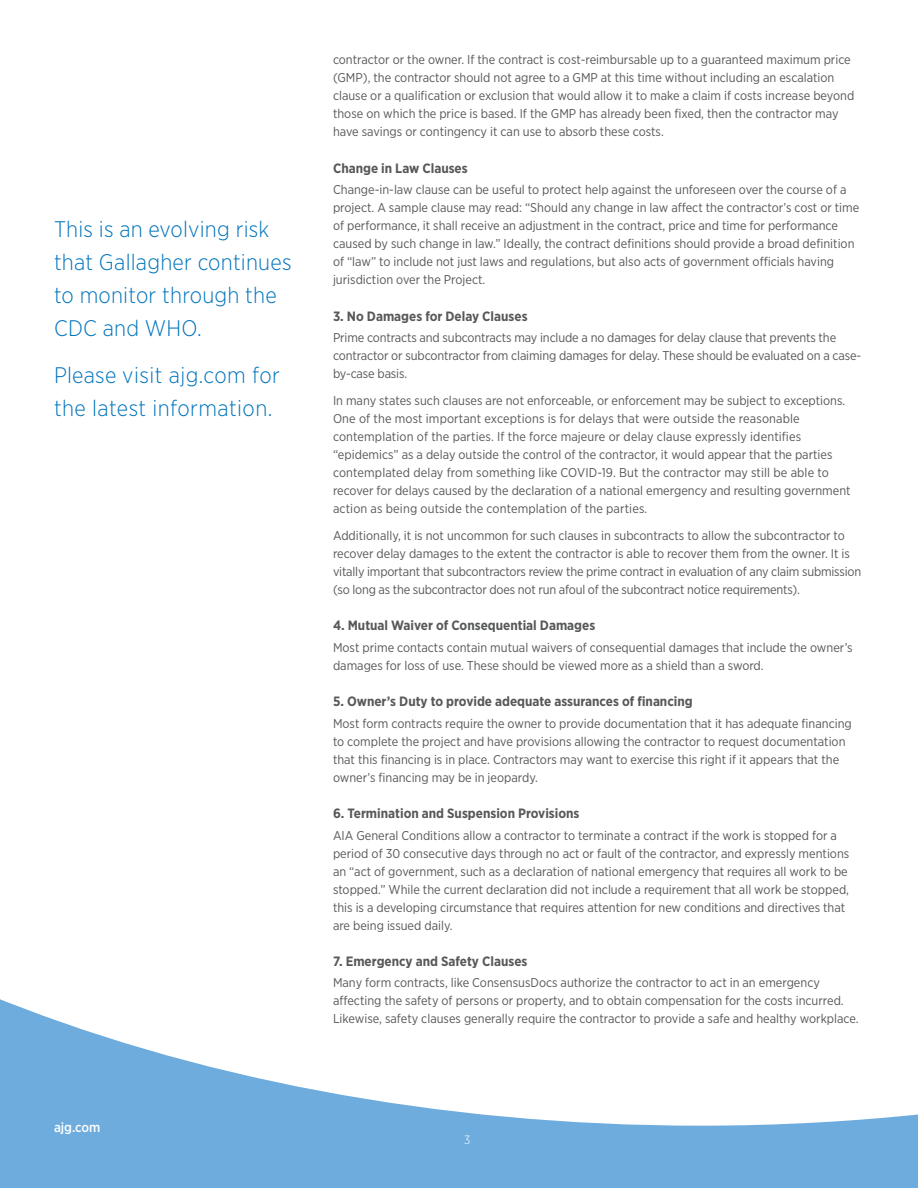
<style>
.page{position:relative;width:918px;height:1188px;background:#fff}
.page>*{position:absolute;margin:0;border:0;box-sizing:border-box;transform-origin:0 0}
.t1{font:300 22.5px/33px "Gotham Narrow";letter-spacing:.01em;color:#0174bc}
.t2{font:700 13.5px "Gotham Narrow";color:#57585a}
.t3{font:500 13.5px "Gotham Narrow";color:#fff}
.t4{font:12.75px/18px "Gotham Narrow";color:#57585a}
.t5{font:300 12px "Gotham Narrow";color:#fff}
</style>
<div class="page">
<svg style="left:0;top:999px;width:918px;height:189px"></svg>
<h1 class="t1" style="left:54px;top:213px;width:239px">This is an evolving risk that Gallagher continues to monitor through the<br>CDC and WHO.</h1>
<h1 class="t1" style="left:54px;top:358px;width:227px">Please visit ajg.com for the latest information.</h1>
<p class="t3" style="left:54px;top:1119px;width:48px">ajg.com</p>
<p class="t4" style="left:333px;top:50px;width:523px">contractor or the owner. If the contract is cost-reimbursable up to a guaranteed maximum price (GMP), the contractor should not agree to a GMP at this time without including an escalation clause or a qualification or exclusion that would allow it to make a claim if costs increase beyond those on which the price is based. If the GMP has already been fixed, then the contractor may have savings or contingency it can use to absorb these costs.</p>
<p class="t2" style="left:333px;top:159px;width:136px">Change in Law Clauses</p>
<p class="t4" style="left:333px;top:180px;width:528px">Change-in-law clause can be useful to protect help against the unforeseen over the course of a project. A sample clause may read: “Should any change in law affect the contractor’s cost or time of performance, it shall receive an adjustment in the contract, price and time for performance caused by such change in law.” Ideally, the contract definitions should provide a broad definition of “law” to include not just laws and regulations, but also acts of government officials having jurisdiction over the Project.</p>
<p class="t2" style="left:333px;top:307px;width:196px">3. No Damages for Delay Clauses</p>
<p class="t4" style="left:333px;top:328px;width:530px">Prime contracts and subcontracts may include a no damages for delay clause that prevents the contractor or subcontractor from claiming damages for delay. These should be evaluated on a case&shy;by-case basis.</p>
<p class="t4" style="left:333px;top:391px;width:519px">In many states such clauses are not enforceable, or enforcement may be subject to exceptions.<br>One of the most important exceptions is for delays that were outside the reasonable contemplation of the parties. If the force majeure or delay clause expressly identifies “epidemics” as a delay outside the control of the contractor, it would appear that the parties contemplated delay from something like COVID-19. But the contractor may still be able to recover for delays caused by the declaration of a national emergency and resulting government action as being outside the contemplation of the parties.</p>
<p class="t4" style="left:333px;top:526px;width:530px">Additionally, it is not uncommon for such clauses in subcontracts to allow the subcontractor to recover delay damages to the extent the contractor is able to recover them from the owner. It is vitally important that subcontractors review the prime contract in evaluation of any claim submission (so long as the subcontractor does not run afoul of the subcontract notice requirements).</p>
<p class="t2" style="left:333px;top:617px;width:264px">4. Mutual Waiver of Consequential Damages</p>
<p class="t4" style="left:333px;top:638px;width:521px">Most prime contacts contain mutual waivers of consequential damages that include the owner’s damages for loss of use. These should be viewed more as a shield than a sword.</p>
<p class="t2" style="left:333px;top:693px;width:361px">5. Owner’s Duty to provide adequate assurances of financing</p>
<p class="t4" style="left:333px;top:714px;width:520px">Most form contracts require the owner to provide documentation that it has adequate financing to complete the project and have provisions allowing the contractor to request documentation that this financing is in place. Contractors may want to exercise this right if it appears that the owner’s financing may be in jeopardy.</p>
<p class="t2" style="left:333px;top:805px;width:248px">6. Termination and Suspension Provisions</p>
<p class="t4" style="left:333px;top:826px;width:518px">AIA General Conditions allow a contractor to terminate a contract if the work is stopped for a period of 30 consecutive days through no act or fault of the contractor, and expressly mentions an “act of government, such as a declaration of national emergency that requires all work to be stopped.” While the current declaration did not include a requirement that all work be stopped, this is a developing circumstance that requires attention for new conditions and directives that are being issued daily.</p>
<p class="t2" style="left:333px;top:953px;width:196px">7. Emergency and Safety Clauses</p>
<p class="t4" style="left:333px;top:974px;width:527px">Many form contracts, like ConsensusDocs authorize the contractor to act in an emergency affecting the safety of persons or property, and to obtain compensation for the costs incurred.<br>Likewise, safety clauses generally require the contractor to provide a safe and healthy workplace.</p>
<p class="t5" style="left:464px;top:1132px;width:8px">3</p>
</div>
